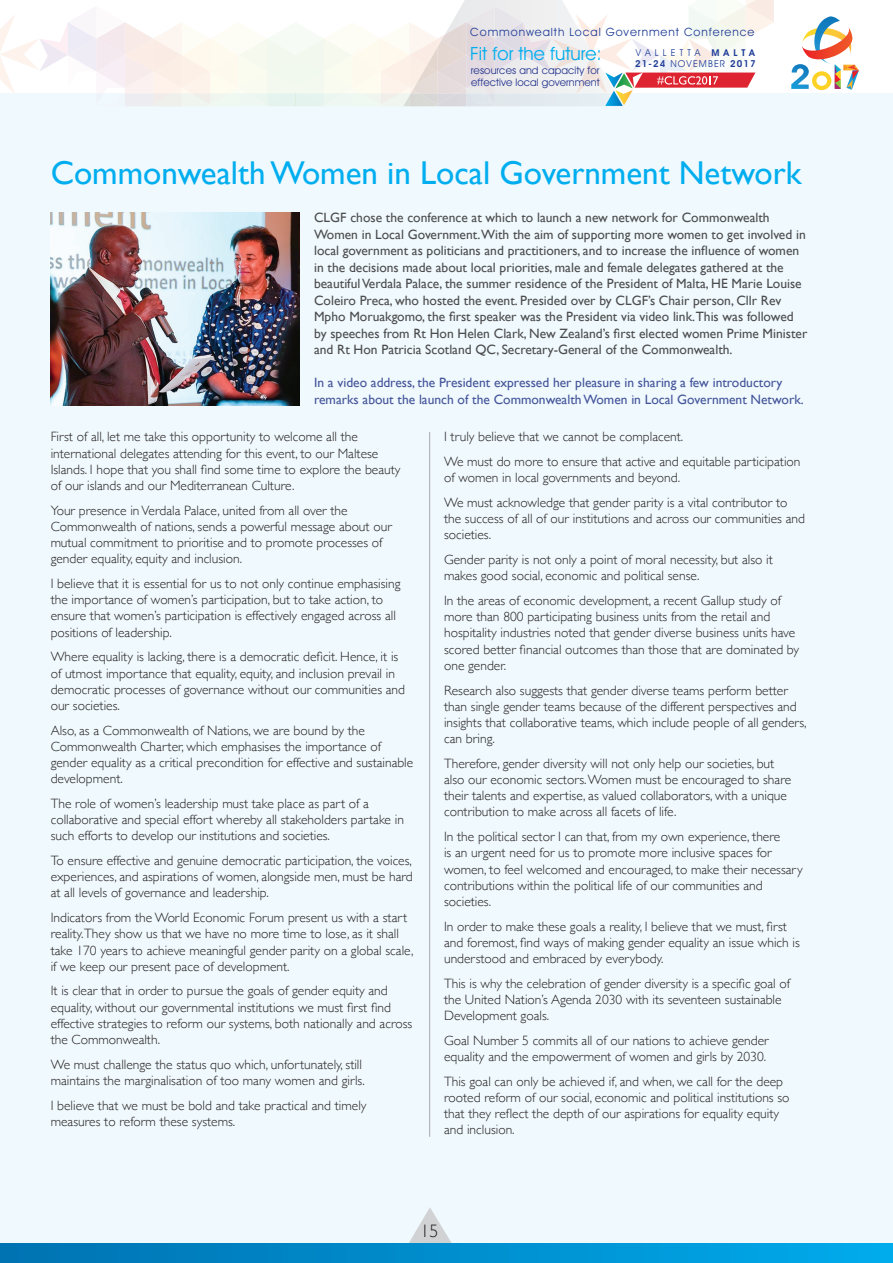
<style>
.page{position:relative;width:893px;height:1263px;background:#fff}
.page>*{position:absolute;margin:0;border:0;box-sizing:border-box;transform-origin:0 0}
.t1{font:33px "Gill Sans";color:#00aeef}
.t2{font:18.3px "Avant Garde IT Cby BT";color:#00aeef}
.t3{font:300 18px "Gill Sans";color:#231f20}
.t4{font:300 13.5px/16.2px "Gill Sans";color:#231f20}
.t5{font:13.5px/16.5px "Gill Sans";color:#4b4c4d}
.t6{font:13.5px/16.2px "Gill Sans";color:#43549a}
.t7{font:11.55px "Avant Garde IT Cby BT";letter-spacing:.08em;color:#223f99}
.t8{font:10.5px "Avant Garde IT Cby BT";color:#283890}
.t9{font:600 9.6px "Avant Garde IT Cby BT";letter-spacing:.115em;color:#223f99}
.t10{font:9.45px "Avant Garde IT Cby BT";letter-spacing:.435em;color:#223f99}
.s1{font-weight:600}
.s2{font-weight:400}
</style>
<div class="page">
<div style="left:0;top:94px;width:893px;height:1149px;background:#f0f9fd"></div>
<svg style="left:409px;top:1208px;width:43px;height:35px"></svg>
<div style="left:0;top:1243px;width:893px;height:20px;background:linear-gradient(to right,#0072b1,#00abeb)"></div>
<img style="left:51px;top:213px;width:249px;height:192px">
<hr style="left:429px;top:432px;width:1px;height:705px;background:#a8a9ad">
<svg style="left:791px;top:16px;width:68px;height:74px"></svg>
<svg style="left:0;top:0;width:774px;height:106px"></svg>
<p class="t7" style="left:470px;top:25px;width:286px">Commonwealth Local Government Conference</p>
<h2 class="t2" style="left:470px;top:42px;width:133px">Fit for the future:</h2>
<p class="t8" style="left:471px;top:76px;width:130px">effective local government</p>
<p class="t8" style="left:471px;top:64px;width:130px">resources and capacity for</p>
<p class="t10" style="left:636px;top:47px;width:120px">VALLETTA <span class="s1">MALTA</span></p>
<p class="t9" style="left:635px;top:58px;width:122px">21-24 <span class="s2">NOVEMBER</span> 2017</p>
<h1 class="t1" style="left:51px;top:154px;width:752px">Commonwealth Women in Local Government Network</h1>
<p class="t5" style="left:314px;top:209px;width:495px">CLGF chose the conference at which to launch a new network for Commonwealth Women in Local Government.With the aim of supporting more women to get involved in local government as politicians and practitioners, and to increase the influence of women in the decisions made about local priorities, male and female delegates gathered at the beautiful Verdala Palace, the summer residence of the President of Malta, HE Marie Louise Coleiro Preca, who hosted the event. Presided over by CLGF’s Chair person, Cllr Rev Mpho Moruakgomo, the first speaker was the President via video link.This was followed by speeches from Rt Hon Helen Clark, New Zealand’s first elected women Prime Minister and Rt Hon Patricia Scotland QC, Secretary-General of the Commonwealth.</p>
<p class="t6" style="left:314px;top:374px;width:491px">In a video address, the President expressed her pleasure in sharing a few introductory remarks about the launch of the Commonwealth Women in Local Government Network.</p>
<p class="t4" style="left:51px;top:428px;width:351px">First of all, let me take this opportunity to welcome all the international delegates attending for this event, to our Maltese Islands. I hope that you shall find some time to explore the beauty of our islands and our Mediterranean Culture.</p>
<p class="t4" style="left:51px;top:501px;width:343px">Your presence in Verdala Palace, united from all over the Commonwealth of nations, sends a powerful message about our mutual commitment to prioritise and to promote processes of gender equality, equity and inclusion.</p>
<p class="t4" style="left:51px;top:575px;width:351px">I believe that it is essential for us to not only continue emphasising the importance of women’s participation, but to take action, to ensure that women’s participation is effectively engaged across all positions of leadership.</p>
<p class="t4" style="left:51px;top:648px;width:356px">Where equality is lacking, there is a democratic deficit. Hence, it is of utmost importance that equality, equity, and inclusion prevail in democratic processes of governance without our communities and our societies.</p>
<p class="t4" style="left:51px;top:721px;width:364px">Also, as a Commonwealth of Nations, we are bound by the Commonwealth Charter, which emphasises the importance of gender equality as a critical precondition for effective and sustainable development.</p>
<p class="t4" style="left:51px;top:795px;width:355px">The role of women’s leadership must take place as part of a collaborative and special effort whereby all stakeholders partake in such efforts to develop our institutions and societies.</p>
<p class="t4" style="left:51px;top:852px;width:364px;text-align:justify">To ensure effective and genuine democratic participation, the voices, experiences, and aspirations of women, alongside men, must be hard at all levels of governance and leadership.</p>
<p class="t4" style="left:51px;top:909px;width:364px">Indicators from the World Economic Forum present us with a start reality.They show us that we have no more time to lose, as it shall take 170 years to achieve meaningful gender parity on a global scale, if we keep our present pace of development.</p>
<p class="t4" style="left:51px;top:982px;width:363px">It is clear that in order to pursue the goals of gender equity and equality, without our governmental institutions we must first find effective strategies to reform our systems, both nationally and across the Commonwealth.</p>
<p class="t4" style="left:51px;top:1055px;width:316px">We must challenge the status quo which, unfortunately, still maintains the marginalisation of too many women and girls.</p>
<p class="t4" style="left:51px;top:1096px;width:317px">I believe that we must be bold and take practical and timely measures to reform these systems.</p>
<p class="t4" style="left:444px;top:424px;width:358px;line-height:24.8px">I truly believe that we cannot be complacent.<br>We must do more to ensure that active and equitable participation</p>
<p class="t4" style="left:444px;top:465px;width:345px;line-height:24.8px">of women in local governments and beyond.<br>We must acknowledge that gender parity is a vital contributor to</p>
<p class="t4" style="left:444px;top:510px;width:362px">the success of all of our institutions and across our communities and societies.</p>
<p class="t4" style="left:444px;top:551px;width:330px">Gender parity is not only a point of moral necessity, but also it makes good social, economic and political sense.</p>
<p class="t4" style="left:444px;top:592px;width:357px">In the areas of economic development, a recent Gallup study of more than 800 participating business units from the retail and hospitality industries noted that gender diverse business units have scored better financial outcomes than those that are dominated by one gender.</p>
<p class="t4" style="left:444px;top:681px;width:364px">Research also suggests that gender diverse teams perform better than single gender teams because of the different perspectives and insights that collaborative teams, which include people of all genders, can bring.</p>
<p class="t4" style="left:444px;top:755px;width:349px">Therefore, gender diversity will not only help our societies, but also our economic sectors. Women must be encouraged to share their talents and expertise, as valued collaborators, with a unique contribution to make across all facets of life.</p>
<p class="t4" style="left:444px;top:828px;width:360px">In the political sector I can that, from my own experience, there<br>is an urgent need for us to promote more inclusive spaces for women, to feel welcomed and encouraged, to make their necessary contributions within the political life of our communities and societies.</p>
<p class="t4" style="left:444px;top:917px;width:357px">In order to make these goals a reality, I believe that we must, first and foremost, find ways of making gender equality an issue which is understood and embraced by everybody.</p>
<p class="t4" style="left:444px;top:975px;width:348px">This is why the celebration of gender diversity is a specific goal of the United Nation’s Agenda 2030 with its seventeen sustainable<br>Development goals.</p>
<p class="t4" style="left:444px;top:1032px;width:326px">Goal Number 5 commits all of our nations to achieve gender equality and the empowerment of women and girls by 2030.</p>
<p class="t4" style="left:444px;top:1073px;width:347px">This goal can only be achieved if, and when, we call for the deep rooted reform of our social, economic and political institutions so that they reflect the depth of our aspirations for equality equity and inclusion.</p>
<h3 class="t3" style="left:420px;top:1217px;width:19px">15</h3>
</div>
